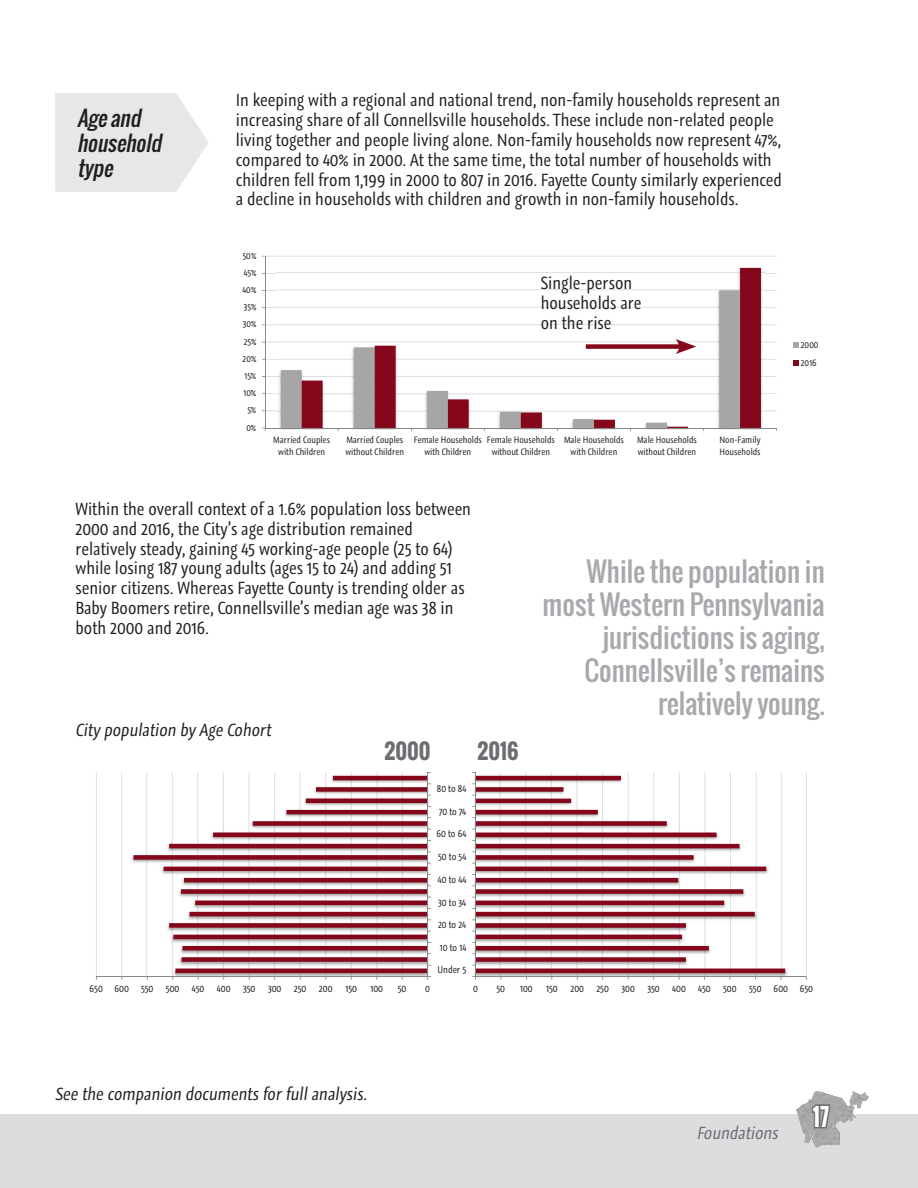
<style>
.page{position:relative;width:918px;height:1188px;background:#fff}
.page>*{position:absolute;margin:0;border:0;box-sizing:border-box;transform-origin:0 0}
.Body_Text_Y_all{font:27px/33px "Oswald";color:#a8a9ad;text-align:right}
.t1{font:700 24px "Oswald";color:#fff;scale:.9 1}
.Subhead{font:italic 21px/25.2px "Oswald";color:#231f20}
.t2{font:700 21px "Oswald";color:#6c6d70}
.Body_Text_Y_all-2{font:16.5px/19.8px "Graublau Web";color:#231f20}
.t3{font:italic 16.5px "Graublau Web";color:#6c6d70}
.t4{font:9.3px "Graublau Web";color:#231f20}
.t5{font:8.7px/11.6px "Graublau Web";color:#231f20;text-align:center}
</style>
<div class="page">
<div style="left:0;top:1114px;width:918px;height:73px;background:#dcdddf"></div>
<img style="left:796px;top:1091px;width:73px;height:57px">
<svg style="left:810px;top:1103px;width:22px;height:27px"></svg>
<svg style="left:55px;top:93px;width:154px;height:99px;background:#e8e9eb"></svg>
<hr style="left:265px;top:410px;width:512px;height:1px;background:#d9d9d9">
<hr style="left:265px;top:393px;width:512px;height:1px;background:#d9d9d9">
<hr style="left:265px;top:376px;width:512px;height:1px;background:#d9d9d9">
<hr style="left:265px;top:359px;width:512px;height:1px;background:#d9d9d9">
<hr style="left:265px;top:342px;width:512px;height:1px;background:#d9d9d9">
<hr style="left:265px;top:325px;width:512px;height:1px;background:#d9d9d9">
<hr style="left:265px;top:307px;width:512px;height:1px;background:#d9d9d9">
<hr style="left:265px;top:290px;width:512px;height:1px;background:#d9d9d9">
<hr style="left:265px;top:273px;width:512px;height:1px;background:#d9d9d9">
<hr style="left:265px;top:256px;width:512px;height:1px;background:#d9d9d9">
<img style="left:277px;top:267px;width:488px;height:161px">
<svg style="left:281px;top:290px;width:21px;height:138px"></svg>
<svg style="left:302px;top:268px;width:459px;height:160px"></svg>
<hr style="left:265px;top:256px;width:1px;height:172px;background:#868686">
<hr style="left:265px;top:428px;width:512px;height:1px;background:#868686">
<svg style="left:794px;top:343px;width:5px;height:5px"></svg>
<svg style="left:794px;top:361px;width:5px;height:5px"></svg>
<div style="left:586px;top:344px;width:98px;height:5px;background:#85071c"></div>
<svg style="left:675px;top:339px;width:21px;height:15px"></svg>
<hr style="left:402px;top:772px;width:1px;height:205px;background:#d9d9d9">
<hr style="left:376px;top:772px;width:1px;height:205px;background:#d9d9d9">
<hr style="left:351px;top:772px;width:1px;height:205px;background:#d9d9d9">
<hr style="left:325px;top:772px;width:1px;height:205px;background:#d9d9d9">
<hr style="left:300px;top:772px;width:1px;height:205px;background:#d9d9d9">
<hr style="left:274px;top:772px;width:1px;height:205px;background:#d9d9d9">
<hr style="left:249px;top:772px;width:1px;height:205px;background:#d9d9d9">
<hr style="left:223px;top:772px;width:1px;height:205px;background:#d9d9d9">
<hr style="left:198px;top:772px;width:1px;height:205px;background:#d9d9d9">
<hr style="left:172px;top:772px;width:1px;height:205px;background:#d9d9d9">
<hr style="left:147px;top:772px;width:1px;height:205px;background:#d9d9d9">
<hr style="left:121px;top:772px;width:1px;height:205px;background:#d9d9d9">
<hr style="left:96px;top:772px;width:1px;height:205px;background:#d9d9d9">
<img style="left:131px;top:774px;width:298px;height:204px">
<svg style="left:133px;top:776px;width:294px;height:197px"></svg>
<hr style="left:96px;top:976px;width:332px;height:1px;background:#868686">
<hr style="left:427px;top:772px;width:1px;height:205px;background:#868686">
<hr style="left:806px;top:772px;width:1px;height:205px;background:#d9d9d9">
<hr style="left:780px;top:772px;width:1px;height:205px;background:#d9d9d9">
<hr style="left:755px;top:772px;width:1px;height:205px;background:#d9d9d9">
<hr style="left:729px;top:772px;width:1px;height:205px;background:#d9d9d9">
<hr style="left:704px;top:772px;width:1px;height:205px;background:#d9d9d9">
<hr style="left:679px;top:772px;width:1px;height:205px;background:#d9d9d9">
<hr style="left:653px;top:772px;width:1px;height:205px;background:#d9d9d9">
<hr style="left:628px;top:772px;width:1px;height:205px;background:#d9d9d9">
<hr style="left:602px;top:772px;width:1px;height:205px;background:#d9d9d9">
<hr style="left:577px;top:772px;width:1px;height:205px;background:#d9d9d9">
<hr style="left:551px;top:772px;width:1px;height:205px;background:#d9d9d9">
<hr style="left:526px;top:772px;width:1px;height:205px;background:#d9d9d9">
<hr style="left:501px;top:772px;width:1px;height:205px;background:#d9d9d9">
<img style="left:476px;top:774px;width:312px;height:202px">
<svg style="left:476px;top:776px;width:309px;height:197px"></svg>
<hr style="left:476px;top:976px;width:330px;height:1px;background:#868686">
<hr style="left:475px;top:772px;width:1px;height:205px;background:#868686">
<p class="Subhead" style="left:77px;top:105px;width:91px">Ageand household type</p>
<p class="Body_Text_Y_all-2" style="left:236px;top:90px;width:548px">In keeping with a regional and national trend, non-family households represent an increasing share of all Connellsville households. These include non-related people living together and people living alone. Non-family households now represent 47%, compared to 40% in 2000. At the same time, the total number of households with children fell from 1,199 in 2000 to 807 in 2016. Fayette County similarly experienced a decline in households with children and growth in non-family households.</p>
<p class="t5" style="left:243px;top:250px;width:15px">50%</p>
<p class="t5" style="left:244px;top:267px;width:14px">45%</p>
<p class="t5" style="left:243px;top:284px;width:15px">40%</p>
<p class="t5" style="left:244px;top:301px;width:14px">35%</p>
<p class="t5" style="left:243px;top:318px;width:15px">30%</p>
<p class="t5" style="left:244px;top:336px;width:14px">25%</p>
<p class="t5" style="left:243px;top:353px;width:15px">20%</p>
<p class="t5" style="left:245px;top:370px;width:13px">15%</p>
<p class="t5" style="left:244px;top:387px;width:14px">10%</p>
<p class="t5" style="left:247px;top:404px;width:10px">5%</p>
<p class="t5" style="left:246px;top:422px;width:11px">0%</p>
<p class="Body_Text_Y_all-2" style="left:541px;top:273px;width:102px">Single-person households are on the rise</p>
<p class="t5" style="left:273px;top:434px;width:58px">Married Couples with Children</p>
<p class="t5" style="left:345px;top:434px;width:60px;text-align:left">Married Couples without Children</p>
<p class="t5" style="left:414px;top:434px;width:69px">Female Households with Children</p>
<p class="t5" style="left:487px;top:434px;width:69px">Female Households without Children</p>
<p class="t5" style="left:564px;top:434px;width:61px">Male Households with Children</p>
<p class="t5" style="left:637px;top:434px;width:61px;text-align:left">Male Households without Children</p>
<p class="t5" style="left:720px;top:434px;width:43px;text-align:left">Non-Family<br>Households</p>
<p class="t5" style="left:801px;top:336px;width:19px;line-height:18px;text-align:left">2000<br>2016</p>
<p class="Body_Text_Y_all-2" style="left:75px;top:499px;width:397px">Within the overall context of a 1.6% population loss between 2000 and 2016, the City’s age distribution remained relatively steady, gaining 45 working-age people (25 to 64) while losing 187 young adults (ages 15 to 24) and adding 51 senior citizens. Whereas Fayette County is trending older as Baby Boomers retire, Connellsville’s median age was 38 in both 2000 and 2016.</p>
<p class="Body_Text_Y_all-2" style="left:75px;top:720px;width:200px">City population by Age Cohort</p>
<p class="t2" style="left:384px;top:735px;width:48px">2000</p>
<p class="t2" style="left:478px;top:735px;width:43px">2016</p>
<p class="t4" style="left:437px;top:782px;width:31px">80 to 84</p>
<p class="t4" style="left:439px;top:805px;width:29px">70 to 74</p>
<p class="t4" style="left:437px;top:805px;width:29px">70 to 74</p>
<p class="t4" style="left:436px;top:828px;width:31px">60 to 64</p>
<p class="t4" style="left:437px;top:850px;width:30px">50 t 54</p>
<p class="t4" style="left:438px;top:850px;width:30px">50 to 54</p>
<p class="t4" style="left:438px;top:873px;width:30px">40 to 44</p>
<p class="t4" style="left:437px;top:896px;width:26px">30 to 3</p>
<p class="t4" style="left:438px;top:896px;width:29px">30 to 34</p>
<p class="t4" style="left:438px;top:918px;width:30px">20 to 24</p>
<p class="t4" style="left:437px;top:941px;width:28px">10 to 14</p>
<p class="t4" style="left:440px;top:941px;width:28px">10 to 14</p>
<p class="t4" style="left:437px;top:964px;width:30px">Under 5</p>
<p class="Body_Text_Y_all" style="left:543px;top:555px;width:284px">While the population in most Western Pennsylvania jurisdictions is aging,<br>Connellsville’s remains relatively young.</p>
<p class="t4" style="left:90px;top:983px;width:15px">650</p>
<p class="t4" style="left:115px;top:983px;width:16px">600</p>
<p class="t4" style="left:141px;top:983px;width:14px">550</p>
<p class="t4" style="left:166px;top:983px;width:15px">500</p>
<p class="t4" style="left:192px;top:983px;width:14px">450</p>
<p class="t4" style="left:217px;top:983px;width:15px">400</p>
<p class="t4" style="left:268px;top:983px;width:15px">300</p>
<p class="t4" style="left:243px;top:983px;width:14px">350</p>
<p class="t4" style="left:294px;top:983px;width:14px">250</p>
<p class="t4" style="left:319px;top:983px;width:15px">200</p>
<p class="t4" style="left:345px;top:983px;width:13px">150</p>
<p class="t4" style="left:370px;top:983px;width:14px">100</p>
<p class="t4" style="left:398px;top:983px;width:10px">50</p>
<p class="t4" style="left:425px;top:983px;width:6px">0</p>
<p class="Body_Text_Y_all-2" style="left:55px;top:1084px;width:316px">See the companion documents for fullanalysis.</p>
<p class="t4" style="left:473px;top:983px;width:6px">0</p>
<p class="t4" style="left:497px;top:983px;width:10px">50</p>
<p class="t4" style="left:520px;top:983px;width:14px">100</p>
<p class="t4" style="left:546px;top:983px;width:13px">150</p>
<p class="t4" style="left:570px;top:983px;width:15px">200</p>
<p class="t4" style="left:596px;top:983px;width:14px">250</p>
<p class="t4" style="left:621px;top:983px;width:15px">300</p>
<p class="t4" style="left:647px;top:983px;width:14px">350</p>
<p class="t4" style="left:672px;top:983px;width:15px">400</p>
<p class="t4" style="left:698px;top:983px;width:14px">450</p>
<p class="t4" style="left:723px;top:983px;width:15px">500</p>
<p class="t4" style="left:749px;top:983px;width:14px">550</p>
<p class="t4" style="left:774px;top:983px;width:16px">600</p>
<p class="t4" style="left:800px;top:983px;width:15px">650</p>
<p class="t3" style="left:696px;top:1121px;width:87px">Foundations</p>
<h2 class="t1" style="left:813px;top:1099px;width:19px">17</h2>
</div>
